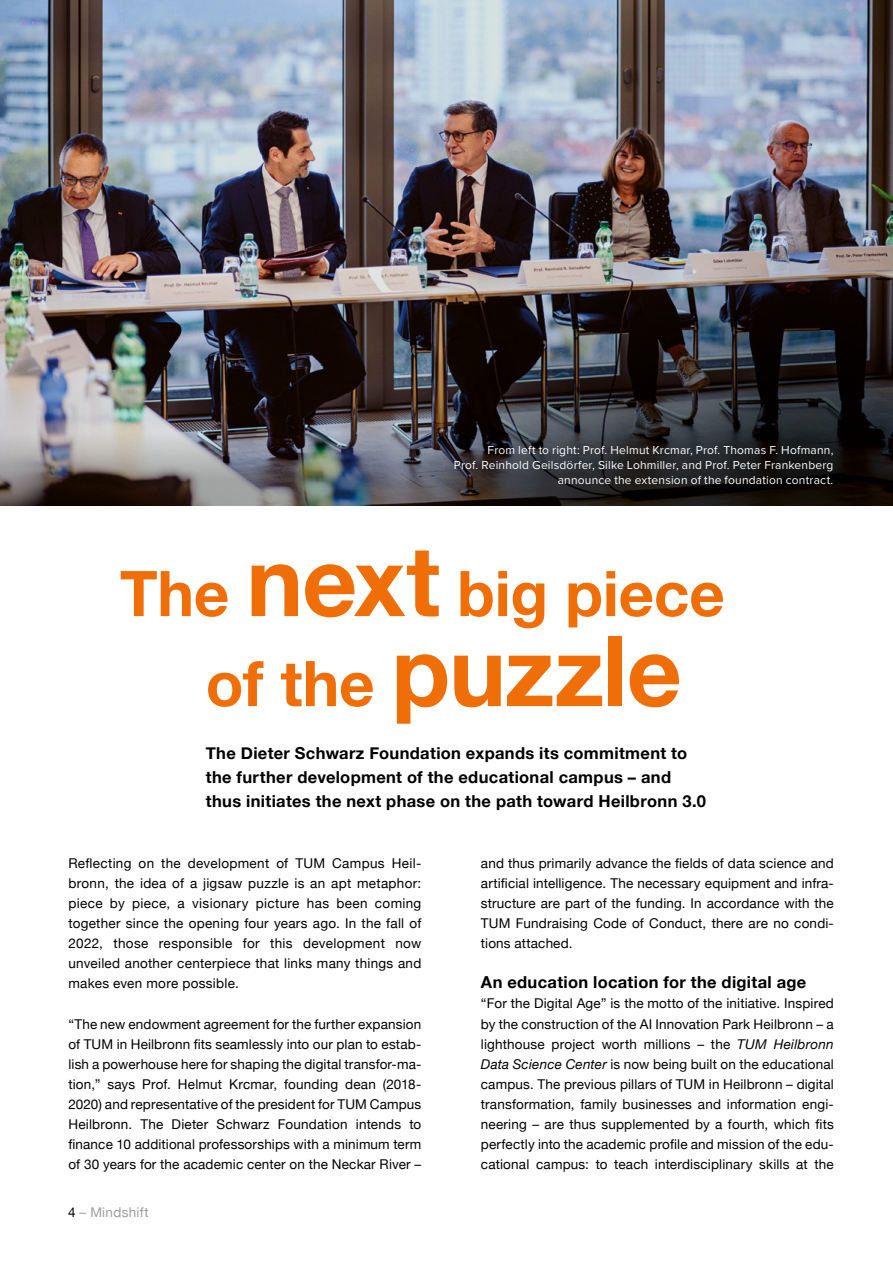
<style>
.page{position:relative;width:893px;height:1263px;background:#fff}
.page>*{position:absolute;margin:0;border:0;box-sizing:border-box;transform-origin:0 0}
.t1{font:700 97.5px "Helvetica Neue";letter-spacing:-.01em;color:#ef6e07}
.t2{font:700 63px "Helvetica Neue";letter-spacing:-.005em;color:#ef6e07}
.t3{font:700 16.5px/24px "Helvetica Neue";letter-spacing:.02em;color:#000}
.t4{font:13.5px/20.1px "Helvetica Neue";letter-spacing:.015em;color:#000;text-align:justify}
.t5{font:13.5px "Helvetica Neue";letter-spacing:.02em;color:#9d9e9e}
.t6{font:12px/15px "Proxima Nova";letter-spacing:.015em;color:#fff;text-align:right}
.s1{font-size:97.5px}
.s2{font-size:63px}
.s3{color:#000}
.s4{font-style:italic}
</style>
<div class="page">
<img style="left:0;top:0;width:893px;height:425px">
<img style="left:0;top:425px;width:893px;height:81px">
<p class="t6" style="left:454px;top:442px;width:381px">From left to right: Prof. Helmut Krcmar, Prof. Thomas F. Hofmann,<br>Prof. Reinhold Geilsdörfer, Silke Lohmiller, and Prof. Peter Frankenberg announce the extension of the foundation contract.</p>
<h2 class="t2" style="left:120px;top:544px;width:606px">The <span class="s1">next</span> big piece</h2>
<h1 class="t1" style="left:206px;top:595px;width:478px"><span class="s2">of the</span> puzzle</h1>
<p class="t3" style="left:206px;top:742px;width:502px">The Dieter Schwarz Foundation expands its commitment to the further development of the educational campus – and thus initiates the next phase on the path toward Heilbronn 3.0</p>
<p class="t4" style="left:68px;top:854px;width:354px">Reflecting on the development of TUM Campus Heil&shy;bronn, the idea of a jigsaw puzzle is an apt metaphor: piece by piece, a visionary picture has been coming together since the opening four years ago. In the fall of 2022, those responsible for this development now unveiled another centerpiece that links many things and makes even more possible.</p>
<p class="t4" style="left:68px;top:1014px;width:354px">“The new endowment agreement for the further expansion of TUM in Heilbronn fits seamlessly into our plan to estab&shy;lish a powerhouse here for shaping the digital transfor-ma&shy;tion,” says Prof. Helmut Krcmar, founding dean (2018- 2020) and representative of the president for TUM Campus Heilbronn. The Dieter Schwarz Foundation intends to finance 10 additional professorships with a minimum term of 30 years for the academic center on the Neckar River –</p>
<p class="t5" style="left:68px;top:1203px;width:82px"><span class="s3">4</span> – Mindshift</p>
<p class="t4" style="left:481px;top:854px;width:354px">and thus primarily advance the fields of data science and artificial intelligence. The necessary equipment and infra&shy;structure are part of the funding. In accordance with the TUM Fundraising Code of Conduct, there are no condi&shy;tions attached.</p>
<p class="t3" style="left:481px;top:971px;width:327px">An education location for the digital age</p>
<p class="t4" style="left:481px;top:994px;width:354px">“For the Digital Age” is the motto of the initiative. Inspired by the construction of the AI Innovation Park Heilbronn – a lighthouse project worth millions – the <span class="s4">TUM Heilbronn Data Science Center</span> is now being built on the educational campus. The previous pillars of TUM in Heilbronn – digital transformation, family businesses and information engi&shy;neering – are thus supplemented by a fourth, which fits perfectly into the academic profile and mission of the edu&shy;cational campus: to teach interdisciplinary skills at the</p>
</div>
